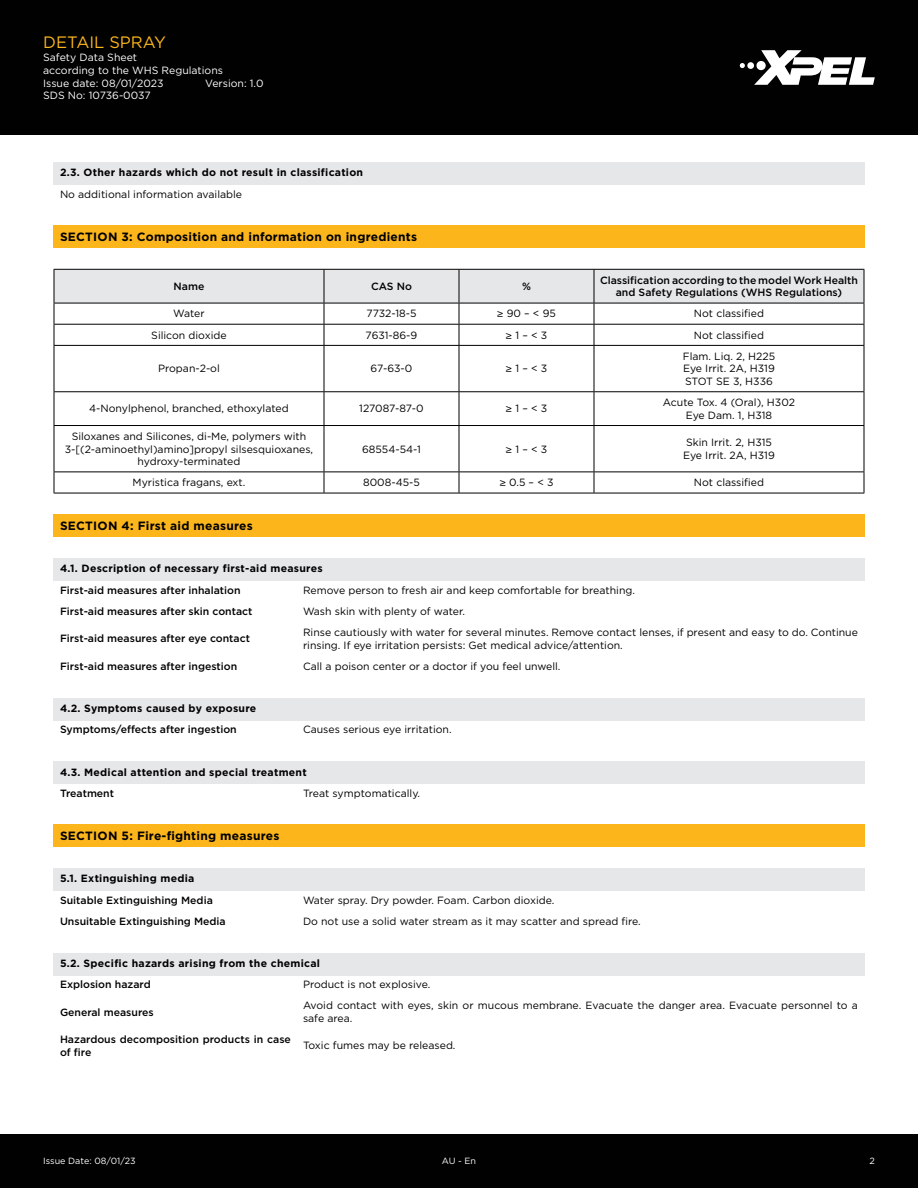
<style>
.page{position:relative;width:918px;height:1188px;background:#fff}
.page>*{position:absolute;margin:0;border:0;box-sizing:border-box;transform-origin:0 0}
.t1{font:16.5px "Gotham Pro";color:#fcb61c}
.t2{font:700 12px "Gotham Pro";letter-spacing:.02em;color:#010101}
.t3{font:10.5px/12.6px "Gotham Pro";color:#010101}
.t4{font:500 10.5px/12.6px "Gotham Pro";color:#010101;text-align:center}
.t5{font:700 10.5px "Gotham Pro";letter-spacing:.025em;color:#010101}
.t6{font:10.5px/12.6px "Gotham Pro";color:#fff}
.t7{font:9px "Gotham Pro";color:#fff}
</style>
<div class="page">
<div style="left:0;top:0;width:918px;height:135px;background:#010101"></div>
<svg style="left:740px;top:50px;width:135px;height:35px"></svg>
<div style="left:0;top:1134px;width:918px;height:54px;background:#010101"></div>
<div style="left:53px;top:162px;width:812px;height:23px;background:#e6e7e9"></div>
<div style="left:53px;top:515px;width:812px;height:22px;background:#fcb61c"></div>
<div style="left:53px;top:558px;width:812px;height:23px;background:#e6e7e9"></div>
<div style="left:53px;top:698px;width:812px;height:22px;background:#e6e7e9"></div>
<div style="left:53px;top:761px;width:812px;height:23px;background:#e6e7e9"></div>
<div style="left:53px;top:225px;width:812px;height:23px;background:#fcb61c"></div>
<hr style="left:324px;top:346px;width:1px;height:45px;background:#010101">
<hr style="left:459px;top:346px;width:1px;height:45px;background:#010101">
<hr style="left:324px;top:392px;width:1px;height:33px;background:#010101">
<hr style="left:459px;top:392px;width:1px;height:33px;background:#010101">
<hr style="left:324px;top:426px;width:1px;height:46px;background:#010101">
<hr style="left:459px;top:426px;width:1px;height:46px;background:#010101">
<svg style="left:324px;top:473px;width:1px;height:20px"></svg>
<svg style="left:459px;top:473px;width:1px;height:20px"></svg>
<svg style="left:54px;top:269px;width:811px;height:76px"></svg>
<hr style="left:54px;top:345px;width:270px;height:1px;background:#010101">
<hr style="left:54px;top:346px;width:1px;height:45px;background:#010101">
<hr style="left:324px;top:345px;width:135px;height:1px;background:#010101">
<hr style="left:459px;top:345px;width:135px;height:1px;background:#010101">
<hr style="left:594px;top:345px;width:270px;height:1px;background:#010101">
<hr style="left:594px;top:346px;width:1px;height:45px;background:#010101">
<hr style="left:864px;top:346px;width:1px;height:45px;background:#010101">
<hr style="left:54px;top:391px;width:270px;height:1px;background:#010101">
<hr style="left:54px;top:392px;width:1px;height:33px;background:#010101">
<hr style="left:324px;top:391px;width:135px;height:1px;background:#010101">
<hr style="left:459px;top:391px;width:135px;height:1px;background:#010101">
<hr style="left:594px;top:391px;width:270px;height:1px;background:#010101">
<hr style="left:594px;top:392px;width:1px;height:33px;background:#010101">
<hr style="left:864px;top:392px;width:1px;height:33px;background:#010101">
<hr style="left:54px;top:425px;width:270px;height:1px;background:#010101">
<hr style="left:54px;top:426px;width:1px;height:46px;background:#010101">
<hr style="left:324px;top:425px;width:135px;height:1px;background:#010101">
<hr style="left:459px;top:425px;width:135px;height:1px;background:#010101">
<hr style="left:594px;top:425px;width:270px;height:1px;background:#010101">
<hr style="left:594px;top:426px;width:1px;height:46px;background:#010101">
<hr style="left:864px;top:426px;width:1px;height:46px;background:#010101">
<hr style="left:54px;top:472px;width:270px;height:1px;background:#010101">
<svg style="left:54px;top:472px;width:1px;height:21px"></svg>
<hr style="left:324px;top:472px;width:135px;height:1px;background:#010101">
<hr style="left:459px;top:472px;width:135px;height:1px;background:#010101">
<hr style="left:594px;top:472px;width:270px;height:1px;background:#010101">
<svg style="left:594px;top:472px;width:1px;height:21px"></svg>
<svg style="left:864px;top:472px;width:1px;height:21px"></svg>
<hr style="left:54px;top:493px;width:270px;height:1px;background:#010101">
<hr style="left:324px;top:493px;width:135px;height:1px;background:#010101">
<hr style="left:459px;top:493px;width:135px;height:1px;background:#010101">
<hr style="left:594px;top:493px;width:270px;height:1px;background:#010101">
<div style="left:53px;top:825px;width:812px;height:22px;background:#fcb61c"></div>
<div style="left:53px;top:868px;width:812px;height:23px;background:#e6e7e9"></div>
<div style="left:53px;top:953px;width:812px;height:23px;background:#e6e7e9"></div>
<h1 class="t1" style="left:43px;top:33px;width:124px">DETAIL SPRAY</h1>
<p class="t6" style="left:43px;top:51px;width:181px">Safety Data Sheet<br>according to the WHS Regulations<br>Issue date: 08/01/2023</p>
<p class="t6" style="left:205px;top:77px;width:60px">Version: 1.0</p>
<p class="t6" style="left:43px;top:89px;width:109px">SDS No: 10736-0037</p>
<p class="t5" style="left:60px;top:167px;width:305px">2.3. Other hazards which do not result in classification</p>
<p class="t3" style="left:60px;top:188px;width:184px">No additional information available</p>
<p class="t2" style="left:60px;top:230px;width:359px">SECTION 3: Composition and information on ingredients</p>
<p class="t4" style="left:174px;top:280px;width:32px">Name</p>
<p class="t4" style="left:371px;top:280px;width:42px">CAS No</p>
<p class="t4" style="left:522px;top:280px;width:10px">%</p>
<p class="t4" style="left:600px;top:273px;width:259px">Classification according to the model Work Health and Safety Regulations (WHS Regulations)</p>
<p class="t3" style="left:173px;top:307px;width:33px">Water</p>
<p class="t3" style="left:366px;top:307px;width:52px">7732-18-5</p>
<p class="t3" style="left:497px;top:307px;width:61px">≥ 90 – &lt; 95</p>
<p class="t3" style="left:694px;top:307px;width:72px">Not classified</p>
<p class="t3" style="left:151px;top:329px;width:77px">Silicon dioxide</p>
<p class="t3" style="left:366px;top:329px;width:53px">7631-86-9</p>
<p class="t3" style="left:506px;top:329px;width:43px">≥ 1 – &lt; 3</p>
<p class="t3" style="left:694px;top:329px;width:72px">Not classified</p>
<p class="t3" style="left:158px;top:362px;width:63px">Propan-2-ol</p>
<p class="t3" style="left:371px;top:362px;width:43px">67-63-0</p>
<p class="t3" style="left:506px;top:362px;width:43px">≥ 1 – &lt; 3</p>
<p class="t3" style="left:683px;top:350px;width:94px;text-align:justify">Flam. Liq. 2, H225<br>Eye Irrit. 2A, H319<br>STOT SE 3, H336</p>
<p class="t3" style="left:89px;top:402px;width:201px">4-Nonylphenol, branched, ethoxylated</p>
<p class="t3" style="left:359px;top:402px;width:66px">127087-87-0</p>
<p class="t3" style="left:506px;top:402px;width:43px">≥ 1 – &lt; 3</p>
<p class="t3" style="left:663px;top:396px;width:134px;text-align:center">Acute Tox. 4 (Oral), H302<br>Eye Dam. 1, H318</p>
<p class="t3" style="left:65px;top:430px;width:250px;text-align:center">Siloxanes and Silicones, di-Me, polymers with<br>3-[(2-aminoethyl)amino]propyl silsesquioxanes, hydroxy-terminated</p>
<p class="t3" style="left:362px;top:443px;width:60px">68554-54-1</p>
<p class="t3" style="left:506px;top:443px;width:43px">≥ 1 – &lt; 3</p>
<p class="t3" style="left:683px;top:436px;width:93px">Skin Irrit. 2, H315<br>Eye Irrit. 2A, H319</p>
<p class="t3" style="left:133px;top:476px;width:114px">Myristica fragans, ext.</p>
<p class="t3" style="left:363px;top:476px;width:58px">8008-45-5</p>
<p class="t3" style="left:499px;top:476px;width:56px">≥ 0.5 – &lt; 3</p>
<p class="t3" style="left:694px;top:476px;width:72px">Not classified</p>
<p class="t2" style="left:60px;top:519px;width:194px">SECTION 4: First aid measures</p>
<p class="t5" style="left:60px;top:563px;width:264px">4.1. Description of necessary first-aid measures</p>
<p class="t4" style="left:60px;top:583px;width:182px">First-aid measures after inhalation</p>
<p class="t3" style="left:303px;top:584px;width:334px">Remove person to fresh air and keep comfortable for breathing.</p>
<p class="t4" style="left:60px;top:604px;width:194px">First-aid measures after skin contact</p>
<p class="t3" style="left:303px;top:605px;width:163px">Wash skin with plenty of water.</p>
<p class="t4" style="left:60px;top:632px;width:192px">First-aid measures after eye contact</p>
<p class="t3" style="left:303px;top:626px;width:557px">Rinse cautiously with water for several minutes. Remove contact lenses, if present and easy to do. Continue rinsing. If eye irritation persists: Get medical advice/attention.</p>
<p class="t4" style="left:60px;top:659px;width:179px">First-aid measures after ingestion</p>
<p class="t3" style="left:303px;top:660px;width:259px">Call a poison center or a doctor if you feel unwell.</p>
<p class="t5" style="left:60px;top:702px;width:198px">4.2. Symptoms caused by exposure</p>
<p class="t4" style="left:60px;top:723px;width:178px">Symptoms/effects after ingestion</p>
<p class="t3" style="left:303px;top:723px;width:150px">Causes serious eye irritation.</p>
<p class="t5" style="left:60px;top:766px;width:248px">4.3. Medical attention and special treatment</p>
<p class="t4" style="left:60px;top:786px;width:56px">Treatment</p>
<p class="t3" style="left:303px;top:787px;width:119px">Treat symptomatically.</p>
<p class="t2" style="left:60px;top:829px;width:221px">SECTION 5: Fire-fighting measures</p>
<p class="t5" style="left:60px;top:873px;width:136px">5.1. Extinguishing media</p>
<p class="t4" style="left:60px;top:893px;width:154px">Suitable Extinguishing Media</p>
<p class="t3" style="left:303px;top:894px;width:253px">Water spray. Dry powder. Foam. Carbon dioxide.</p>
<p class="t4" style="left:60px;top:914px;width:167px">Unsuitable Extinguishing Media</p>
<p class="t3" style="left:303px;top:915px;width:339px">Do not use a solid water stream as it may scatter and spread fire.</p>
<p class="t5" style="left:60px;top:957px;width:262px">5.2. Specific hazards arising from the chemical</p>
<p class="t4" style="left:60px;top:978px;width:92px">Explosion hazard</p>
<p class="t3" style="left:303px;top:978px;width:129px">Product is not explosive.</p>
<p class="t4" style="left:60px;top:1005px;width:95px">General measures</p>
<p class="t3" style="left:303px;top:999px;width:556px">Avoid contact with eyes, skin or mucous membrane. Evacuate the danger area. Evacuate personnel to a safe area.</p>
<p class="t4" style="left:60px;top:1033px;width:232px;text-align:left">Hazardous decomposition products in case of fire</p>
<p class="t3" style="left:303px;top:1039px;width:154px">Toxic fumes may be released.</p>
<p class="t7" style="left:43px;top:1156px;width:94px">Issue Date: 08/01/23</p>
<p class="t7" style="left:442px;top:1156px;width:36px">AU - En</p>
<p class="t7" style="left:869px;top:1156px;width:7px">2</p>
</div>
